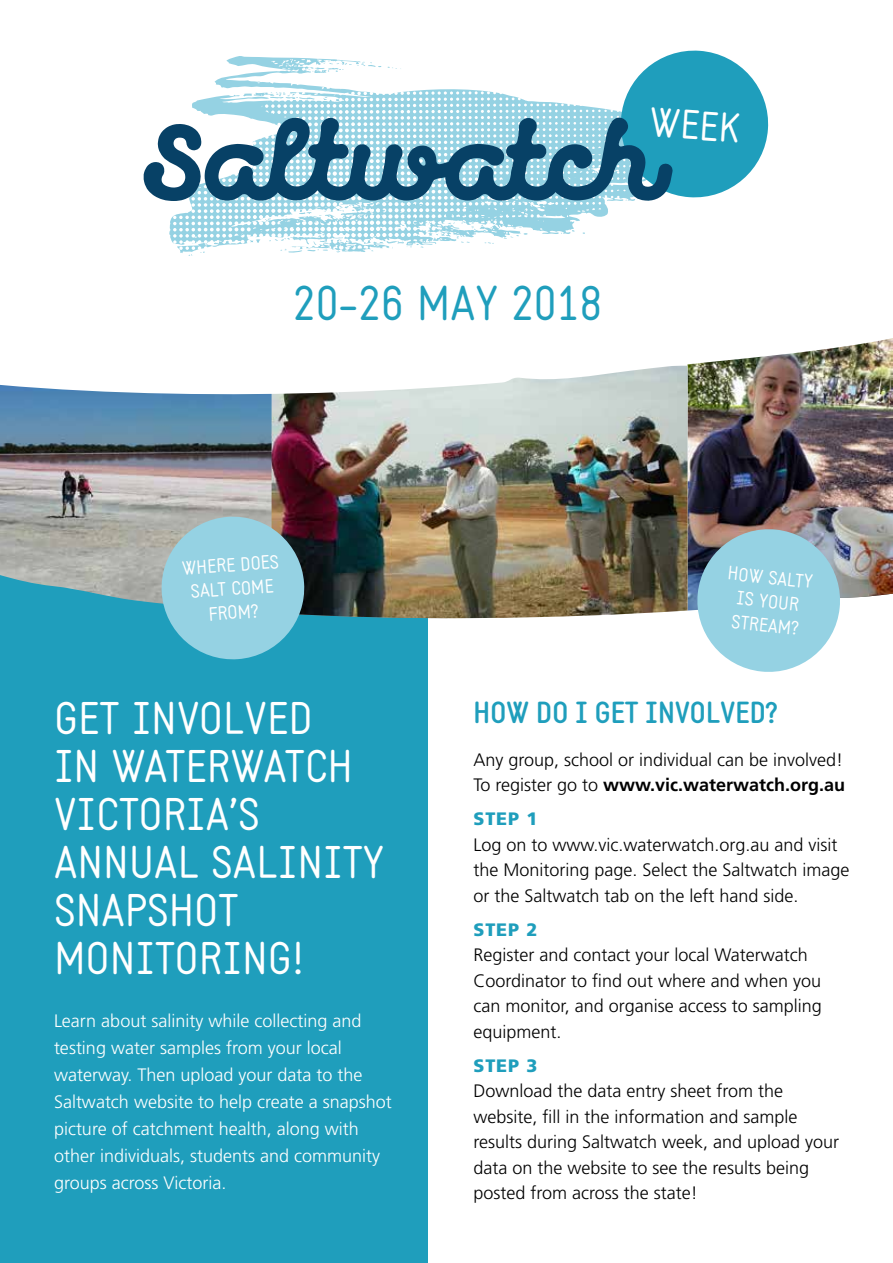
<style>
.page{position:relative;width:893px;height:1263px;background:#fff}
.page>*{position:absolute;margin:0;border:0;box-sizing:border-box;transform-origin:0 0}
.t1{font:48px "Static";color:#1f9ebc}
.t2{font:45px/48px "Static";color:#fff}
.t3{font:40.5px "Static";color:#fff}
.t4{font:700 30px "Static";color:#1f9ebc}
.t5{font:19.05px/23.9px "Static";color:#fff;text-align:center}
.t6{font:300 18px/25.5px "Frutiger LT Std";color:#000}
.t7{font:300 18px/27px "Frutiger LT Std";color:#fff}
.t8{font:900 18px "Frutiger LT Std";letter-spacing:.05em;color:#1f9ebc}
.s1{font-weight:700}
</style>
<div class="page">
<div style="left:0;top:517px;width:427px;height:746px;background:#1f9ebc"></div>
<img style="left:0;top:400px;width:272px;height:204px">
<img style="left:687px;top:400px;width:206px;height:210px">
<img style="left:272px;top:400px;width:415px;height:221px">
<img style="left:0;top:338px;width:893px;height:62px">
<svg style="left:169px;top:201px;width:439px;height:55px"></svg>
<svg style="left:143px;top:50px;width:626px;height:151px"></svg>
<svg style="left:694px;top:525px;width:150px;height:147px"></svg>
<svg style="left:159px;top:514px;width:148px;height:146px"></svg>
<h3 class="t3" style="left:651px;top:98px;width:91px;rotate:4deg">WEEK</h3>
<h1 class="t1" style="left:293px;top:274px;width:311px">20-26 MAY 2018</h1>
<p class="t5" style="left:181px;top:557px;width:99px;rotate:-4deg">WHERE DOES<br>SALT COME<br>FROM?</p>
<p class="t5" style="left:729px;top:561px;width:87px;rotate:6deg">HOW SALTY<br>IS YOUR<br>STREAM?</p>
<h2 class="t2" style="left:54px;top:696px;width:332px">GET INVOLVED<br>IN WATERWATCH<br>VICTORIA’S<br>ANNUAL SALINITY<br>SNAPSHOT<br>MONITORING!</h2>
<p class="t7" style="left:54px;top:1007px;width:339px">Learn about salinity while collecting and testing water samples from your local waterway. Then upload your data to the Saltwatch website to help create a snapshot picture of catchment health, along with other individuals, students and community groups across Victoria.</p>
<h3 class="t4" style="left:473px;top:695px;width:306px">HOW DO I GET INVOLVED?</h3>
<p class="t6" style="left:473px;top:747px;width:373px">Any group, school or individual can be involved!<br>To register go to <span class="s1">www.vic.waterwatch.org.au</span></p>
<p class="t8" style="left:473px;top:808px;width:66px">STEP 1</p>
<p class="t6" style="left:473px;top:832px;width:378px">Log on to www.vic.waterwatch.org.au and visit the Monitoring page. Select the Saltwatch image or the Saltwatch tab on the left hand side.</p>
<p class="t8" style="left:473px;top:918px;width:66px">STEP 2</p>
<p class="t6" style="left:473px;top:942px;width:350px">Register and contact your local Waterwatch Coordinator to find out where and when you can monitor, and organise access to sampling equipment.</p>
<p class="t8" style="left:473px;top:1054px;width:66px">STEP 3</p>
<p class="t6" style="left:473px;top:1078px;width:367px">Download the data entry sheet from the website, fill in the information and sample results during Saltwatch week, and upload your data on the website to see the results being posted from across the state!</p>
</div>
